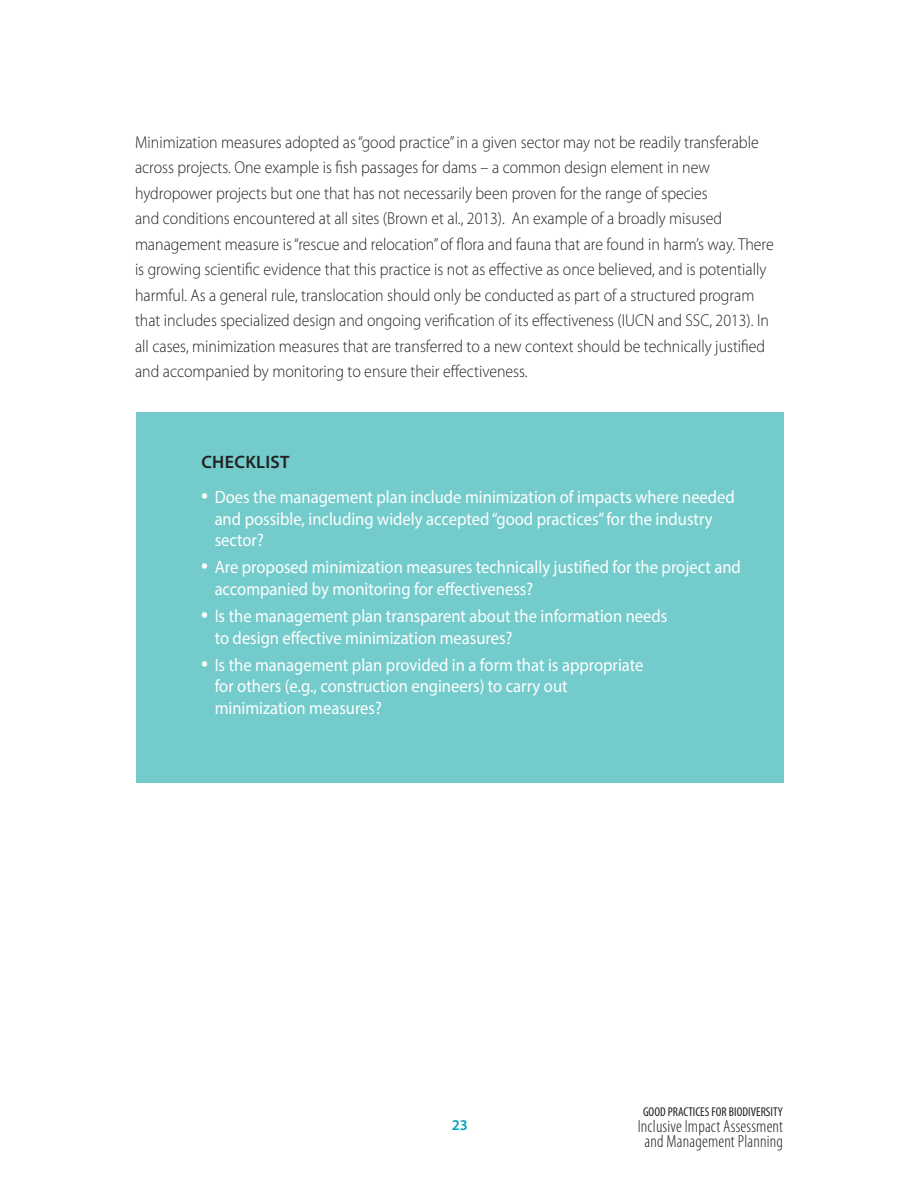
<style>
.page{position:relative;width:918px;height:1188px;background:#fff}
.page>*{position:absolute;margin:0;border:0;box-sizing:border-box;transform-origin:0 0}
.t1{font:18px/21.6px "Myriad Pro";color:#fff;scale:.92 1}
.t2{font:600 18px "Myriad Pro";letter-spacing:.02em;color:#231f20}
.t3{font:300 condensed 17.55px/15.6px "Myriad Pro";letter-spacing:.01em;color:#231f20;text-align:center}
.t4{font:300 17.25px/25.5px "Myriad Pro";color:#231f20;scale:.92 1}
.t5{font:600 15px "Myriad Pro";color:#00a2ba}
.t6{font:condensed 12.9px "Myriad Pro";color:#231f20}
.s1{font-size:27px}
</style>
<div class="page">
<div style="left:136px;top:412px;width:648px;height:371px;background:#73cbcb"></div>
<p class="t4" style="left:135px;top:129px;width:696px">Minimization measures adopted as “good practice” in a given sector may not be readily transferable across projects. One example is fish passages for dams – a common design element in new hydropower projects but one that has not necessarily been proven for the range of species<br>and conditions encountered at all sites (Brown et al., 2013). An example of a broadly misused management measure is “rescue and relocation” of flora and fauna that are found in harm’s way. There is growing scientific evidence that this practice is not as effective as once believed, and is potentially harmful. As a general rule, translocation should only be conducted as part of a structured program that includes specialized design and ongoing verification of its effectiveness (IUCN and SSC, 2013). In all cases, minimization measures that are transferred to a new context should be technically justified and accompanied by monitoring to ensure their effectiveness.</p>
<p class="t2" style="left:201px;top:451px;width:90px">CHECKLIST</p>
<p class="t1" style="left:215px;top:486px;width:567px;text-indent:-13px"><span class="s1">•</span> Does the management plan include minimization of impacts where needed and possible, including widely accepted “good practices” for the industry sector?</p>
<p class="t1" style="left:215px;top:556px;width:573px;text-indent:-13px"><span class="s1">•</span> Are proposed minimization measures technically justified for the project and accompanied by monitoring for effectiveness?</p>
<p class="t1" style="left:215px;top:605px;width:494px;text-indent:-14px"><span class="s1">•</span> Is the management plan transparent about the information needs to design effective minimization measures?</p>
<p class="t1" style="left:215px;top:653px;width:468px;text-indent:-14px"><span class="s1">•</span> Is the management plan provided in a form that is appropriate for others (e.g., construction engineers) to carry out minimization measures?</p>
<p class="t5" style="left:452px;top:1116px;width:18px">23</p>
<p class="t6" style="left:643px;top:1104px;width:141px">GOOD PRACTICES FOR BIODIVERSITY</p>
<p class="t3" style="left:638px;top:1118px;width:147px">Inclusive Impact Assessment and Management Planning</p>
</div>
